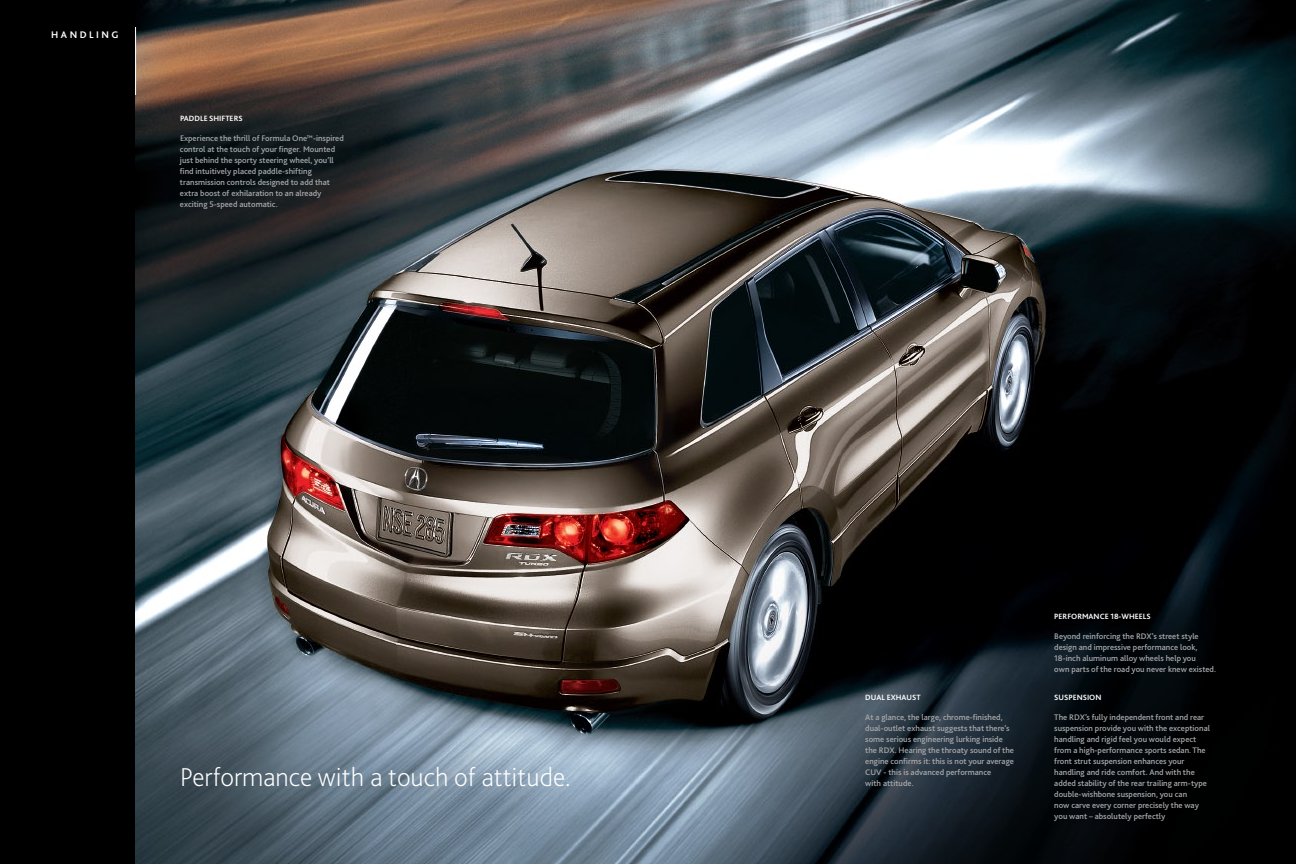
<style>
.page{position:relative;width:1296px;height:864px;background:#fff}
.page>*{position:absolute;margin:0;border:0;box-sizing:border-box;transform-origin:0 0}
.t1{font:200 27px "Bliss 2";color:#fff}
.t2{font:700 10px "Bliss 2";letter-spacing:.25em;color:#fff}
.t3{font:500 8.5px/11px "Bliss 2";color:#a8a9ac}
.t4{font:700 8px "Bliss 2";color:#fff}
.s1{font-size:7px}
</style>
<div class="page">
<img style="left:135px;top:0;width:1161px;height:864px">
<div style="left:0;top:0;width:135px;height:864px;background:#000"></div>
<hr style="left:135px;top:27px;width:1px;height:68px;background:#fff">
<p class="t2" style="left:51px;top:28px;width:69px">HANDLING</p>
<p class="t4" style="left:180px;top:113px;width:64px">PADDLE SHIFTERS</p>
<p class="t3" style="left:180px;top:132px;width:165px">Experience the thrill of Formula One<span class="s1">™</span>-inspired control at the touch of your finger. Mounted just behind the sporty steering wheel, you’ll find intuitively placed paddle-shifting transmission controls designed to add that extra boost of exhilaration to an already exciting 5-speed automatic.</p>
<h1 class="t1" style="left:180px;top:761px;width:392px">Performance with a touch of attitude.</h1>
<p class="t4" style="left:865px;top:693px;width:57px">DUAL EXHAUST</p>
<p class="t3" style="left:865px;top:712px;width:150px">At a glance, the large, chrome-finished, dual-outlet exhaust suggests that there’s some serious engineering lurking inside the RDX. Hearing the throaty sound of the engine confirms it: this is not your average CUV - this is advanced performance<br>with attitude.</p>
<p class="t4" style="left:1054px;top:612px;width:98px">PERFORMANCE 18-WHEELS</p>
<p class="t3" style="left:1054px;top:631px;width:163px">Beyond reinforcing the RDX’s street style design and impressive performance look, 18-inch aluminum alloy wheels help you<br>own parts of the road you never knew existed.</p>
<p class="t4" style="left:1054px;top:693px;width:49px">SUSPENSION</p>
<p class="t3" style="left:1054px;top:712px;width:157px">The RDX’s fully independent front and rear suspension provide you with the exceptional handling and rigid feel you would expect from a high-performance sports sedan. The front strut suspension enhances your handling and ride comfort. And with the added stability of the rear trailing arm-type double-wishbone suspension, you can<br>now carve every corner precisely the way you want – absolutely perfectly</p>
</div>
